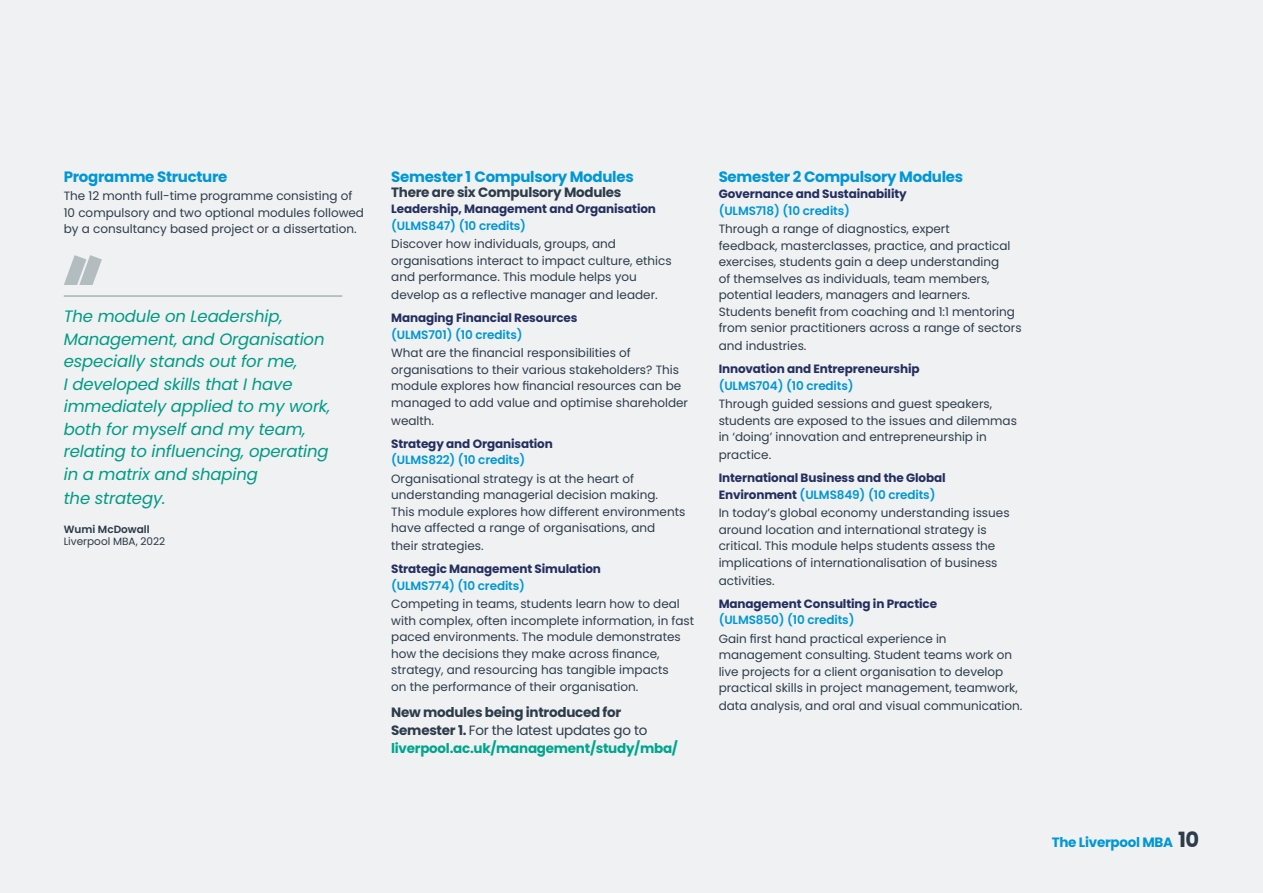
<style>
.page{position:relative;width:1263px;height:893px;background:#eff1f2}
.page>*{position:absolute;margin:0;border:0;box-sizing:border-box;transform-origin:0 0}
.t1{font:italic 16.5px/22.5px "Poppins";letter-spacing:-.01em;color:#00a58d}
.t2{font:700 15px "Poppins";letter-spacing:-.02em;color:#0097d6}
.t3{font:700 13.5px/18px "Poppins";letter-spacing:-.02em;color:#2d3c4b}
.t4{font:700 13.5px "Poppins";letter-spacing:-.02em;color:#0097d6}
.t5{font:12px/16.5px "Poppins";color:#2d3c4b}
.t6{font:700 12px/16.5px "Poppins";letter-spacing:-.01em;color:#242f60}
.t7{font:600 12px "Poppins";letter-spacing:-.01em;color:#0097d6}
.t8{font:10.5px "Poppins";color:#2d3c4b}
.t9{font:600 10.5px "Poppins";color:#2d3c4b}
.s1{font-weight:400}
.s2{color:#00a58d}
.s3{font-weight:600;color:#0097d6}
.s4{font-size:21px;color:#2d3c4b}
</style>
<div class="page">
<svg style="left:64px;top:255px;width:38px;height:30px"></svg>
<hr style="left:64px;top:295px;width:278px;height:2px;background:#aebbbe">
<p class="t2" style="left:64px;top:168px;width:165px">Programme Structure</p>
<p class="t5" style="left:64px;top:188px;width:302px">The 12 month full-time programme consisting of<br>10 compulsory and two optional modules followed by a consultancy based project or a dissertation.</p>
<h1 class="t1" style="left:64px;top:305px;width:268px">The module on Leadership,<br>Management, and Organisation especially stands out for me,<br>I developed skills that I have immediately applied to my work, both for myself and my team, relating to influencing, operating in a matrix and shaping</h1>
<h1 class="t1" style="left:64px;top:487px;width:103px">the strategy.</h1>
<p class="t9" style="left:64px;top:523px;width:87px">Wumi McDowall</p>
<p class="t8" style="left:64px;top:535px;width:103px">Liverpool MBA, 2022</p>
<p class="t2" style="left:391px;top:168px;width:244px">Semester 1 Compulsory Modules</p>
<p class="t3" style="left:391px;top:183px;width:232px">There are six Compulsory Modules</p>
<p class="t6" style="left:391px;top:201px;width:266px">Leadership, Management and Organisation</p>
<p class="t7" style="left:391px;top:218px;width:136px">(ULMS847) (10 credits)</p>
<p class="t5" style="left:391px;top:236px;width:282px">Discover how individuals, groups, and organisations interact to impact culture, ethics and performance. This module helps you</p>
<p class="t5" style="left:391px;top:287px;width:268px">develop as a reflective manager and leader.</p>
<p class="t6" style="left:391px;top:310px;width:188px">Managing Financial Resources</p>
<p class="t7" style="left:391px;top:327px;width:133px">(ULMS701) (10 credits)</p>
<p class="t5" style="left:391px;top:345px;width:298px">What are the financial responsibilities of organisations to their various stakeholders? This module explores how financial resources can be managed to add value and optimise shareholder</p>
<p class="t5" style="left:391px;top:412px;width:44px">wealth.</p>
<p class="t6" style="left:391px;top:435px;width:163px">Strategy and Organisation</p>
<p class="t7" style="left:391px;top:453px;width:136px">(ULMS822) (10 credits)</p>
<p class="t5" style="left:391px;top:470px;width:296px">Organisational strategy is at the heart of understanding managerial decision making.<br>This module explores how different environments have affected a range of organisations, and</p>
<p class="t5" style="left:391px;top:538px;width:94px">their strategies.</p>
<p class="t6" style="left:391px;top:561px;width:211px">Strategic Management Simulation</p>
<p class="t7" style="left:391px;top:578px;width:135px">(ULMS774) (10 credits)</p>
<p class="t5" style="left:391px;top:596px;width:304px">Competing in teams, students learn how to deal with complex, often incomplete information, in fast paced environments. The module demonstrates how the decisions they make across finance, strategy, and resourcing has tangible impacts<br>on the performance of their organisation.</p>
<p class="t3" style="left:391px;top:704px;width:288px">New modules being introduced for<br>Semester 1. <span class="s1">For the latest updates go to </span><span class="s2">liverpool.ac.uk/management/study/mba/</span></p>
<p class="t2" style="left:719px;top:168px;width:246px">Semester 2 Compulsory Modules</p>
<p class="t6" style="left:719px;top:186px;width:190px">Governance and Sustainability</p>
<p class="t7" style="left:719px;top:203px;width:133px">(ULMS718) (10 credits)</p>
<p class="t5" style="left:719px;top:221px;width:304px">Through a range of diagnostics, expert<br>feedback, masterclasses, practice, and practical exercises, students gain a deep understanding<br>of themselves as individuals, team members, potential leaders, managers and learners.<br>Students benefit from coaching and 1:1 mentoring from senior practitioners across a range of sectors</p>
<p class="t5" style="left:719px;top:338px;width:89px">and industries.</p>
<p class="t6" style="left:719px;top:361px;width:202px">Innovation and Entrepreneurship</p>
<p class="t7" style="left:719px;top:378px;width:136px">(ULMS704) (10 credits)</p>
<p class="t5" style="left:719px;top:396px;width:300px">Through guided sessions and guest speakers, students are exposed to the issues and dilemmas in ‘doing’ innovation and entrepreneurship in</p>
<p class="t5" style="left:719px;top:447px;width:54px">practice.</p>
<p class="t6" style="left:719px;top:470px;width:228px">International Business and the Global<br>Environment <span class="s3">(ULMS849) (10 credits)</span></p>
<p class="t5" style="left:719px;top:505px;width:292px">In today’s global economy understanding issues around location and international strategy is critical. This module helps students assess the implications of internationalisation of business</p>
<p class="t5" style="left:719px;top:572px;width:57px">activities.</p>
<p class="t6" style="left:719px;top:595px;width:220px">Management Consulting in Practice</p>
<p class="t7" style="left:719px;top:613px;width:137px">(ULMS850) (10 credits)</p>
<p class="t5" style="left:719px;top:630px;width:301px">Gain first hand practical experience in management consulting. Student teams work on live projects for a client organisation to develop practical skills in project management, teamwork,</p>
<p class="t5" style="left:719px;top:698px;width:305px">data analysis, and oral and visual communication.</p>
<p class="t4" style="left:1052px;top:834px;width:149px">The Liverpool MBA <span class="s4">10</span></p>
</div>
